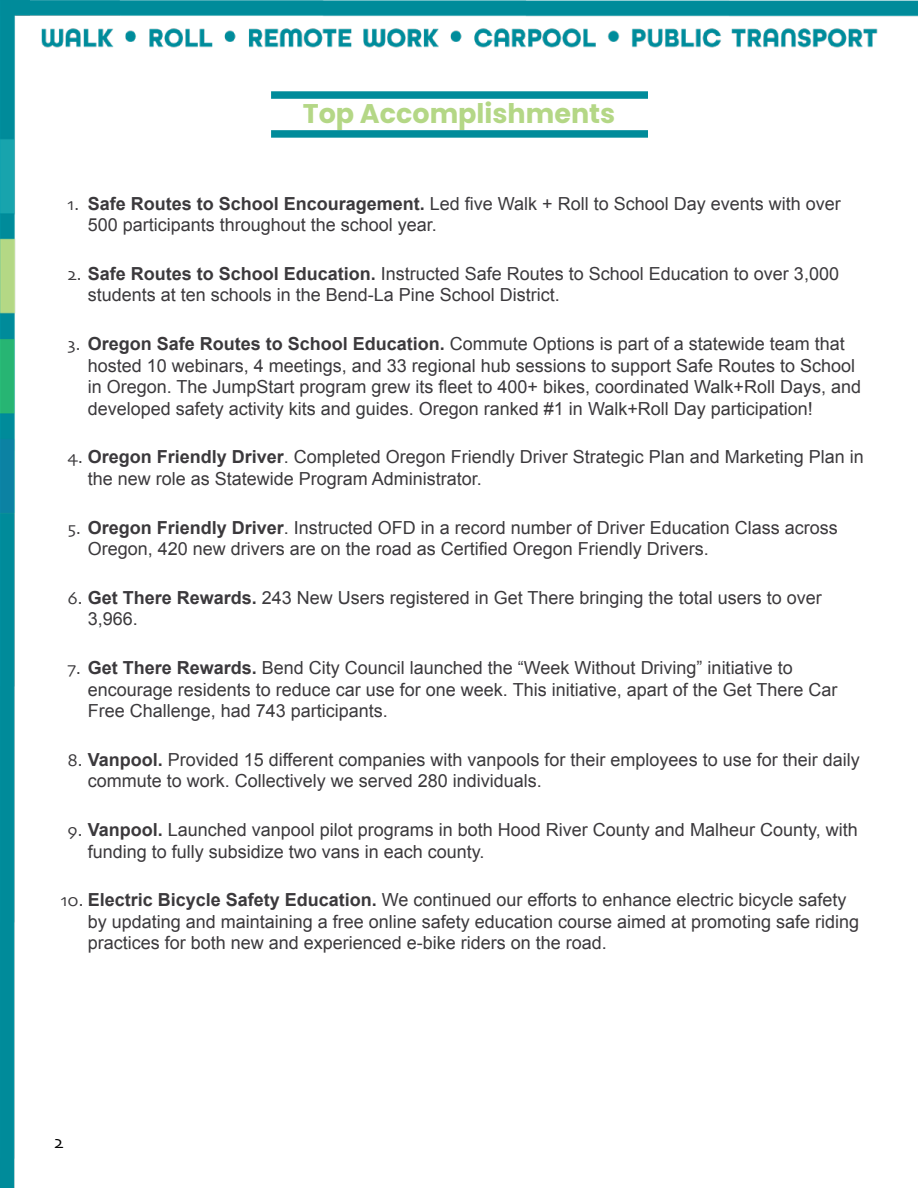
<style>
.page{position:relative;width:918px;height:1188px;background:#fff}
.page>*{position:absolute;margin:0;border:0;box-sizing:border-box;transform-origin:0 0}
.t1{font:700 27px "Poppins";color:#b4d786}
.t2{font:18px/21.6px "Arial";color:#3b393c}
.t3{font:18px "Skia";color:#000}
.s1{font-family:"Skia"}
.s2{font-weight:700}
</style>
<div class="page">
<img style="left:0;top:0;width:918px;height:1188px">
<div style="left:271px;top:130px;width:377px;height:8px;background:#008b9a"></div>
<div style="left:271px;top:91px;width:377px;height:8px;background:#008b9a"></div>
<h1 class="t1" style="left:303px;top:98px;width:314px">Top Accomplishments</h1>
<p class="t2" style="left:88px;top:193px;width:755px;text-indent:-20px"><span class="s1">1.</span> <span class="s2">Safe Routes to School Encouragement.</span> Led five Walk + Roll to School Day events with over<br>500 participants throughout the school year.</p>
<p class="t2" style="left:88px;top:263px;width:753px;text-indent:-20px"><span class="s1">2.</span> <span class="s2">Safe Routes to School Education.</span> Instructed Safe Routes to School Education to over 3,000 students at ten schools in the Bend-La Pine School District.</p>
<p class="t2" style="left:88px;top:333px;width:775px;text-indent:-20px"><span class="s1">3.</span> <span class="s2">Oregon Safe Routes to School Education.</span> Commute Options is part of a statewide team that hosted 10 webinars, 4 meetings, and 33 regional hub sessions to support Safe Routes to School in Oregon. The JumpStart program grew its fleet to 400+ bikes, coordinated Walk+Roll Days, and developed safety activity kits and guides. Oregon ranked #1 in Walk+Roll Day participation!</p>
<p class="t2" style="left:88px;top:447px;width:778px;text-indent:-20px"><span class="s1">4.</span> <span class="s2">Oregon Friendly Driver</span>. Completed Oregon Friendly Driver Strategic Plan and Marketing Plan in the new role as Statewide Program Administrator.</p>
<p class="t2" style="left:88px;top:517px;width:752px;text-indent:-20px"><span class="s1">5.</span> <span class="s2">Oregon Friendly Driver</span>. Instructed OFD in a record number of Driver Education Class across<br>Oregon, 420 new drivers are on the road as Certified Oregon Friendly Drivers.</p>
<p class="t2" style="left:88px;top:587px;width:735px;text-indent:-20px"><span class="s1">6.</span> <span class="s2">Get There Rewards.</span> 243 New Users registered in Get There bringing the total users to over<br>3,966.</p>
<p class="t2" style="left:88px;top:657px;width:751px;text-indent:-20px"><span class="s1">7.</span> <span class="s2">Get There Rewards.</span> Bend City Council launched the “Week Without Driving” initiative to encourage residents to reduce car use for one week. This initiative, apart of the Get There Car<br>Free Challenge, had 743 participants.</p>
<p class="t2" style="left:88px;top:749px;width:773px;text-indent:-20px"><span class="s1">8.</span> <span class="s2">Vanpool.</span> Provided 15 different companies with vanpools for their employees to use for their daily commute to work. Collectively we served 280 individuals.</p>
<p class="t2" style="left:88px;top:819px;width:772px;text-indent:-20px"><span class="s1">9.</span> <span class="s2">Vanpool.</span> Launched vanpool pilot programs in both Hood River County and Malheur County, with funding to fully subsidize two vans in each county.</p>
<p class="t2" style="left:88px;top:889px;width:773px;text-indent:-27px"><span class="s1">10.</span> <span class="s2">Electric Bicycle Safety Education.</span> We continued our efforts to enhance electric bicycle safety by updating and maintaining a free online safety education course aimed at promoting safe riding practices for both new and experienced e-bike riders on the road.</p>
<p class="t3" style="left:54px;top:1132px;width:11px">2</p>
</div>
